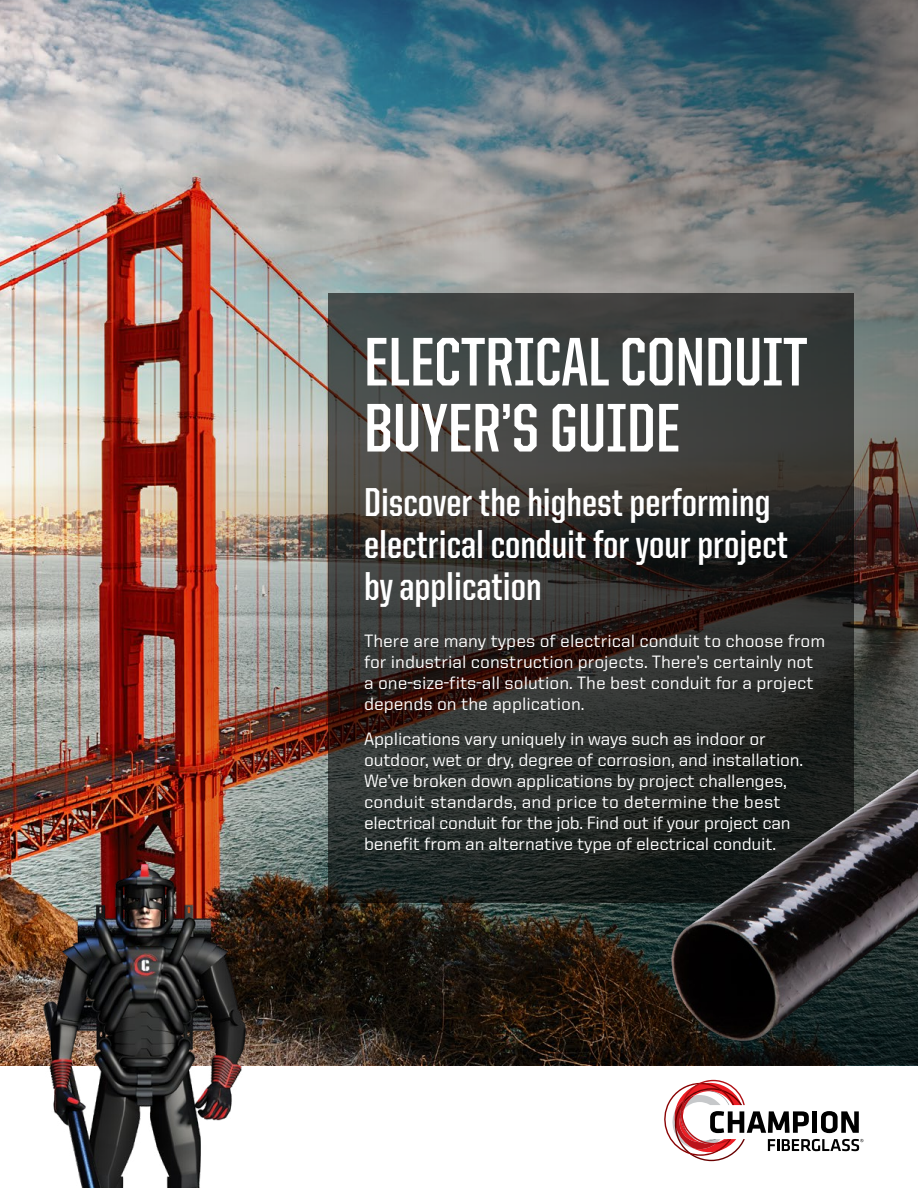
<style>
.page{position:relative;width:918px;height:1188px;background:#fff}
.page>*{position:absolute;margin:0;border:0;box-sizing:border-box;transform-origin:0 0}
.t1{font:700 69px/66px "United Sans Cond";color:#fff}
.t2{font:700 40.5px/42px "United Sans Cond";color:#fff}
.t3{font:500 18px/21px "United Sans Reg";letter-spacing:-.01em;color:#fff}
</style>
<div class="page">
<img style="left:0;top:0;width:918px;height:1065px">
<svg style="left:328px;top:294px;width:526px;height:609px;background:#343331"></svg>
<svg style="left:664px;top:1080px;width:199px;height:81px"></svg>
<img style="left:15px;top:864px;width:238px;height:324px">
<img style="left:653px;top:656px;width:265px;height:405px">
<h1 class="t1" style="left:364px;top:329px;width:445px">ELECTRICAL CONDUIT<br>BUYER’S GUIDE</h1>
<h2 class="t2" style="left:364px;top:481px;width:426px">Discover the highest performing electrical conduit for your project by application</h2>
<p class="t3" style="left:364px;top:630px;width:463px">There are many types of electrical conduit to choose from for industrial construction projects. There’s certainly not a one-size-fits-all solution. The best conduit for a project depends on the application.</p>
<p class="t3" style="left:364px;top:728px;width:441px">Applications vary uniquely in ways such as indoor or outdoor, wet or dry, degree of corrosion, and installation.<br>We’ve broken down applications by project challenges, conduit standards, and price to determine the best electrical conduit for the job. Find out if your project can benefit from an alternative type of electrical conduit.</p>
</div>
